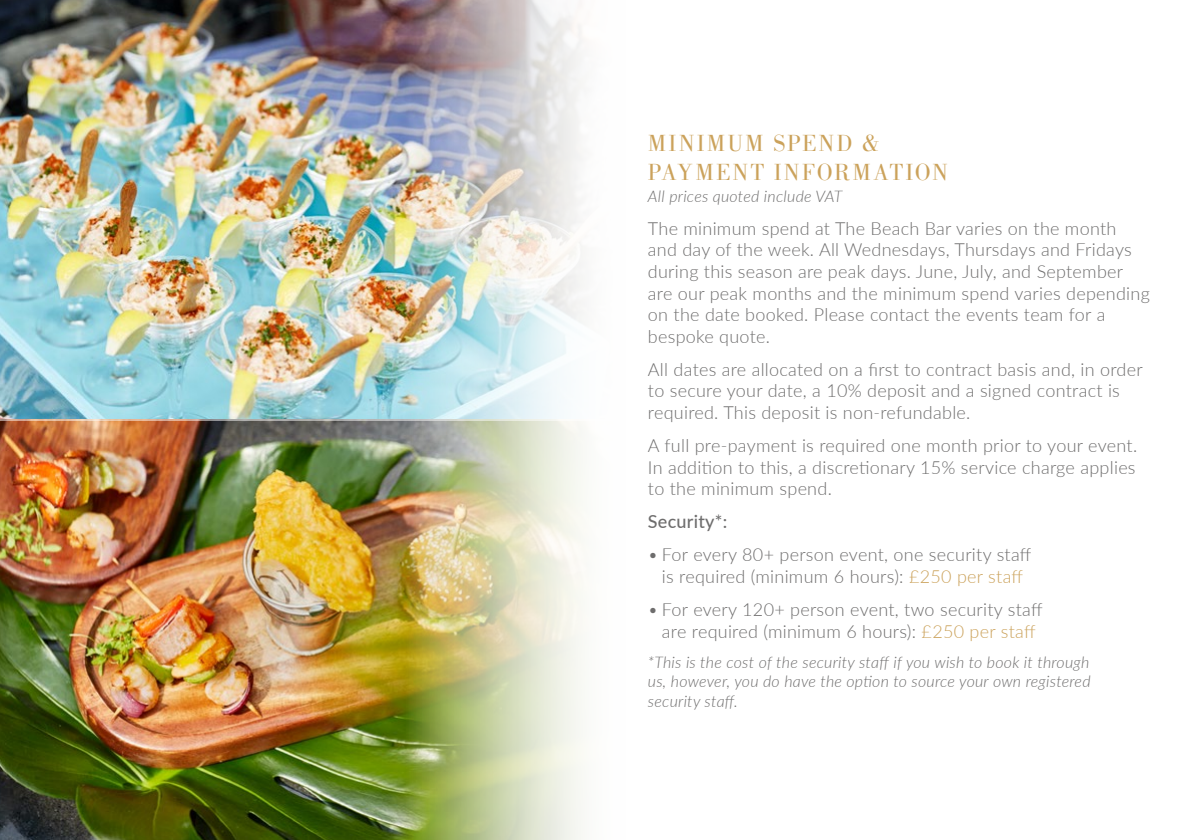
<style>
.page{position:relative;width:1191px;height:840px;background:#fff}
.page>*{position:absolute;margin:0;border:0;box-sizing:border-box;transform-origin:0 0}
.t1{font:24px/28.8px "Bodoni LT";letter-spacing:.08em;color:#cba25b}
.t2{font:300 18px/21.6px "Lato";letter-spacing:.015em;color:#6e6d6d}
.t3{font:500 18px "Lato";letter-spacing:.015em;color:#6e6d6d}
.t4{font:italic 300 16px/19.2px "Lato";letter-spacing:.015em;color:#6e6d6d;text-align:justify}
.s1{color:#cba25b}
</style>
<div class="page">
<img style="left:0;top:0;width:405px;height:839px">
<hr style="left:0;top:419px;width:615px;height:1px;background:#fff">
<img style="left:405px;top:0;width:178px;height:839px">
<h1 class="t1" style="left:648px;top:129px;width:302px">MINIMUM SPEND &amp;<br>PAYMENT INFORMATION</h1>
<p class="t4" style="left:648px;top:186px;width:196px">All prices quoted include VAT</p>
<p class="t2" style="left:648px;top:217px;width:503px">The minimum spend at The Beach Bar varies on the month and day of the week. All Wednesdays, Thursdays and Fridays during this season are peak days. June, July, and September are our peak months and the minimum spend varies depending on the date booked. Please contact the events team for a bespoke quote.</p>
<p class="t2" style="left:648px;top:358px;width:496px">All dates are allocated on a first to contract basis and, in order to secure your date, a 10% deposit and a signed contract is required. This deposit is non-refundable.</p>
<p class="t2" style="left:648px;top:434px;width:491px;text-align:justify">A full pre-payment is required one month prior to your event.<br>In addition to this, a discretionary 15% service charge applies to the minimum spend.</p>
<p class="t3" style="left:648px;top:508px;width:81px">Security*:</p>
<p class="t2" style="left:648px;top:543px;width:385px;text-align:center">• For every 80+ person event, one security staff is required (minimum 6 hours): <span class="s1">£250 per staff</span></p>
<p class="t2" style="left:648px;top:597px;width:396px;text-align:center">• For every 120+ person event, two security staff are required (minimum 6 hours): <span class="s1">£250 per staff</span></p>
<p class="t4" style="left:648px;top:651px;width:444px">*This is the cost of the security staff if you wish to book it through us, however, you do have the option to source your own registered security staff.</p>
</div>
